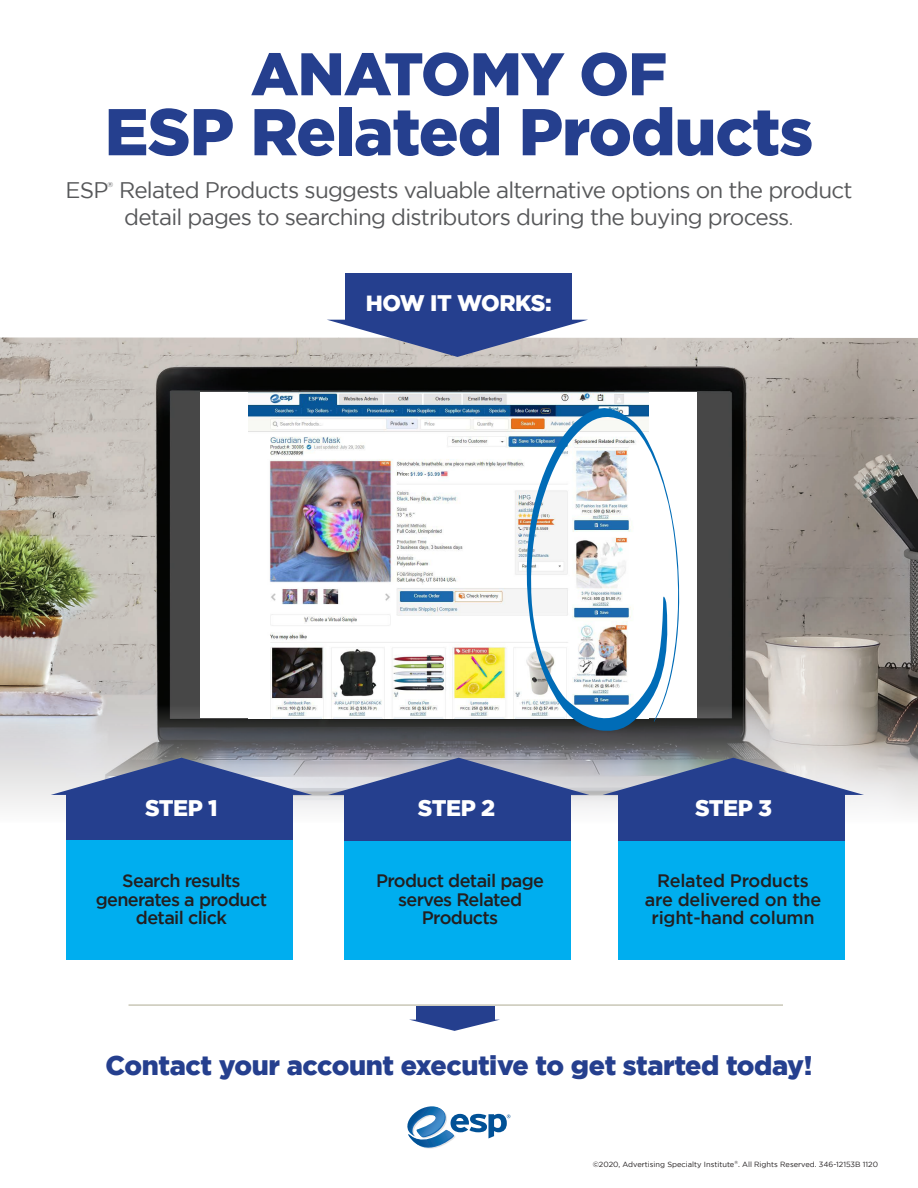
<style>
.page{position:relative;width:918px;height:1188px;background:#fff}
.page>*{position:absolute;margin:0;border:0;box-sizing:border-box;transform-origin:0 0}
.t1{font:900 66px "Gotham";letter-spacing:-.015em;color:#253f8e}
.t2{font:900 60px "Gotham";letter-spacing:-.015em;color:#253f8e}
.t3{font:900 27px "Gotham";letter-spacing:-.015em;color:#253f8e}
.t4{font:22.5px/27px "Gotham";letter-spacing:-.035em;color:#57585a}
.t5{font:900 22.5px "Gotham";letter-spacing:-.02em;color:#fff}
.t6{font:500 18px/18.6px "Gotham";letter-spacing:-.035em;color:#231f20;text-align:center}
.t7{font:500 18px/18.6px "Gotham";letter-spacing:-.015em;color:#231f20;text-align:center}
.t8{font:7.5px "Gotham";color:#231f20}
.t9{font:7.05px "Gotham";color:#57585a}
.s1{font-weight:300}
</style>
<div class="page">
<div style="left:416px;top:1006px;width:79px;height:14px;background:#253f8e"></div>
<svg style="left:411px;top:1020px;width:87px;height:11px"></svg>
<img style="left:0;top:338px;width:918px;height:472px">
<div style="left:200px;top:392px;width:497px;height:326px;background:#fff"></div>
<img style="left:249px;top:392px;width:400px;height:326px">
<svg style="left:407px;top:1106px;width:103px;height:43px"></svg>
<hr style="left:129px;top:1004px;width:654px;height:2px;background:#c4c2b0">
<div style="left:346px;top:274px;width:226px;height:48px;background:#253f8e"></div>
<svg style="left:327px;top:320px;width:261px;height:37px"></svg>
<div style="left:66px;top:793px;width:227px;height:48px;background:#253f8e"></div>
<div style="left:66px;top:840px;width:227px;height:120px;background:#00aeef"></div>
<div style="left:344px;top:840px;width:226px;height:120px;background:#00aeef"></div>
<div style="left:618px;top:840px;width:227px;height:120px;background:#00aeef"></div>
<svg style="left:51px;top:758px;width:261px;height:37px"></svg>
<div style="left:344px;top:793px;width:227px;height:48px;background:#253f8e"></div>
<svg style="left:328px;top:758px;width:261px;height:37px"></svg>
<div style="left:618px;top:793px;width:227px;height:48px;background:#253f8e"></div>
<svg style="left:603px;top:758px;width:261px;height:37px"></svg>
<img style="left:525px;top:407px;width:157px;height:326px">
<p class="t2" style="left:251px;top:39px;width:418px">ANATOMY OF</p>
<p class="t1" style="left:105px;top:94px;width:710px">ESP Related Products</p>
<p class="t4" style="left:65px;top:177px;width:44px">ESP</p>
<p class="t9" style="left:108px;top:180px;width:7px">®</p>
<p class="t4" style="left:119px;top:177px;width:735px">Related Products suggests valuable alternative options on the product detail pages to searching distributors during the buying process<span class="s1">.</span></p>
<p class="t5" style="left:366px;top:290px;width:187px">HOW IT WORKS:</p>
<p class="t5" style="left:145px;top:795px;width:74px">STEP 1</p>
<p class="t5" style="left:418px;top:795px;width:79px">STEP 2</p>
<p class="t5" style="left:695px;top:795px;width:79px">STEP 3</p>
<p class="t6" style="left:96px;top:871px;width:173px">Search results generates a product detail click</p>
<p class="t6" style="left:376px;top:871px;width:170px">Product detail page serves Related<br>Products</p>
<p class="t7" style="left:645px;top:871px;width:178px">Related Products are delivered on the right-hand column</p>
<p class="t3" style="left:106px;top:1049px;width:708px">Contact your account executive to get started today!</p>
<p class="t8" style="left:593px;top:1160px;width:287px">©2020, Advertising Specialty Institute<sup>®</sup>. All Rights Reserved. 346-12153B 1120</p>
</div>
